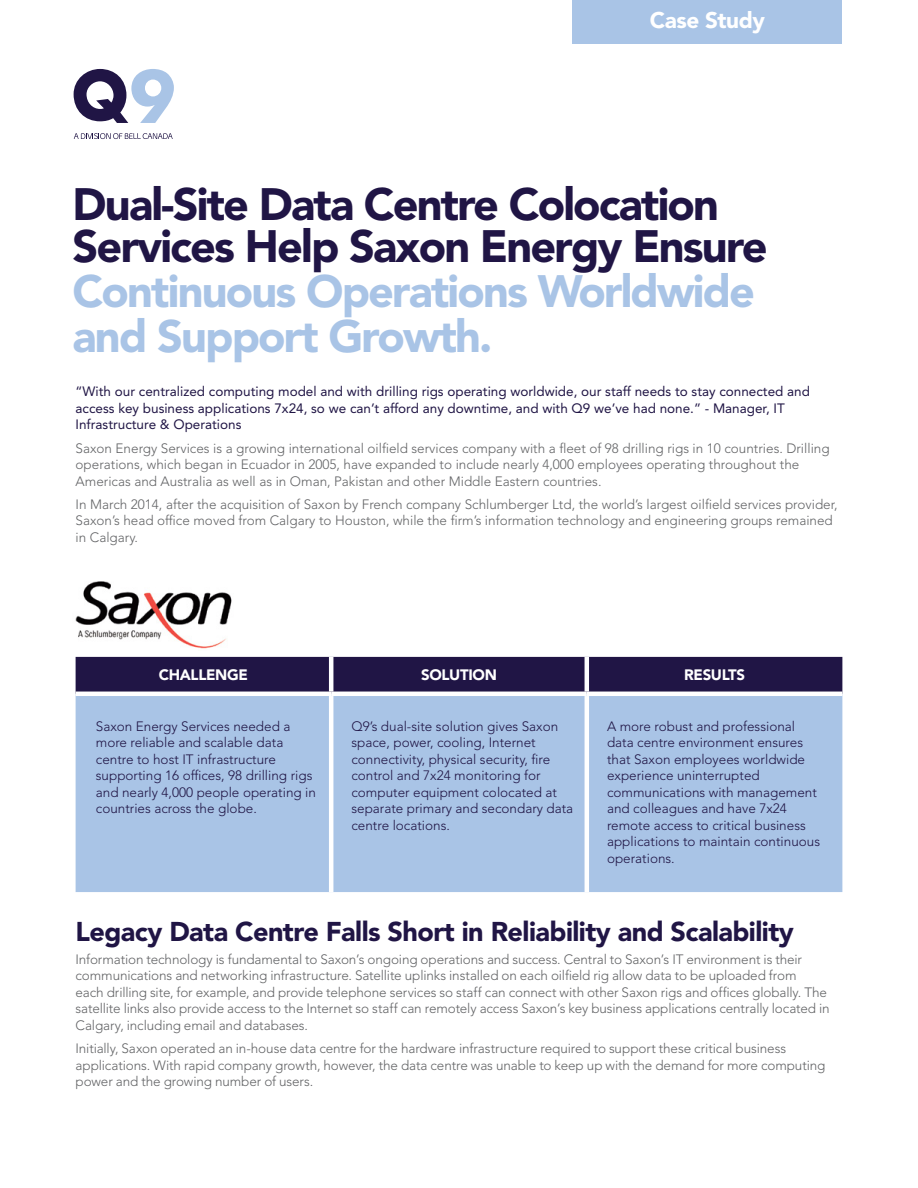
<style>
.page{position:relative;width:918px;height:1188px;background:#fff}
.page>*{position:absolute;margin:0;border:0;box-sizing:border-box;transform-origin:0 0}
.t1{font:900 45px/42px "Avenir LT Std";letter-spacing:-.04em;color:#201545}
.t2{font:900 45px/45px "Avenir LT Std";letter-spacing:-.04em;color:#a9c4e6}
.t3{font:900 27px "Avenir LT Std";letter-spacing:-.02em;color:#201545}
.t4{font:900 22.5px "Avenir LT Std";letter-spacing:-.02em;color:#fff}
.t5{font:900 15px "Avenir LT Std";letter-spacing:-.02em;color:#fff}
.t6{font:300 13.5px/16.5px "Avenir LT Std";color:#636466}
.t7{font:300 13.5px/16.5px "Avenir LT Std";color:#201545}
.t8{font:13.5px/16.5px "Avenir LT Std";color:#201545}
</style>
<div class="page">
<div style="left:572px;top:0;width:270px;height:43px;background:#a9c4e6"></div>
<div style="left:76px;top:657px;width:766px;height:35px;background:#201545"></div>
<div style="left:76px;top:696px;width:766px;height:196px;background:#a9c4e6"></div>
<hr style="left:329px;top:657px;width:4px;height:35px;background:#fff">
<hr style="left:585px;top:657px;width:4px;height:35px;background:#fff">
<hr style="left:329px;top:696px;width:4px;height:196px;background:#fff">
<hr style="left:585px;top:696px;width:4px;height:196px;background:#fff">
<svg style="left:74px;top:69px;width:100px;height:54px"></svg>
<svg style="left:74px;top:133px;width:99px;height:6px"></svg>
<img style="left:75px;top:581px;width:157px;height:68px">
<h3 class="t4" style="left:650px;top:7px;width:117px">Case Study</h3>
<h1 class="t1" style="left:73px;top:184px;width:696px">Dual-Site Data Centre Colocation<br>Services Help Saxon Energy Ensure</h1>
<h1 class="t2" style="left:73px;top:269px;width:684px">Continuous Operations Worldwide and Support Growth.</h1>
<p class="t8" style="left:76px;top:384px;width:736px">“With our centralized computing model and with drilling rigs operating worldwide, our staff needs to stay connected and access key business applications 7x24, so we can’t afford any downtime, and with Q9 we’ve had none.” - Manager, IT<br>Infrastructure &amp; Operations</p>
<p class="t6" style="left:76px;top:440px;width:756px">Saxon Energy Services is a growing international oilfield services company with a fleet of 98 drilling rigs in 10 countries. Drilling operations, which began in Ecuador in 2005, have expanded to include nearly 4,000 employees operating throughout the<br>Americas and Australia as well as in Oman, Pakistan and other Middle Eastern countries.</p>
<p class="t6" style="left:76px;top:496px;width:763px">In March 2014, after the acquisition of Saxon by French company Schlumberger Ltd, the world’s largest oilfield services provider,<br>Saxon’s head office moved from Calgary to Houston, while the firm’s information technology and engineering groups remained in Calgary.</p>
<p class="t5" style="left:159px;top:665px;width:91px">CHALLENGE</p>
<p class="t5" style="left:421px;top:665px;width:77px">SOLUTION</p>
<p class="t5" style="left:684px;top:665px;width:62px">RESULTS</p>
<p class="t7" style="left:96px;top:718px;width:222px">Saxon Energy Services needed a more reliable and scalable data centre to host IT infrastructure supporting 16 offices, 98 drilling rigs and nearly 4,000 people operating in countries across the globe.</p>
<p class="t7" style="left:351px;top:718px;width:223px">Q9’s dual-site solution gives Saxon space, power, cooling, Internet connectivity, physical security, fire control and 7x24 monitoring for computer equipment colocated at separate primary and secondary data centre locations.</p>
<p class="t7" style="left:607px;top:718px;width:215px">A more robust and professional data centre environment ensures that Saxon employees worldwide experience uninterrupted communications with management and colleagues and have 7x24 remote access to critical business applications to maintain continuous operations.</p>
<h2 class="t3" style="left:76px;top:915px;width:720px">Legacy Data Centre Falls Short in Reliability and Scalability</h2>
<p class="t6" style="left:76px;top:951px;width:756px">Information technology is fundamental to Saxon’s ongoing operations and success. Central to Saxon’s IT environment is their communications and networking infrastructure. Satellite uplinks installed on each oilfield rig allow data to be uploaded from<br>each drilling site, for example, and provide telephone services so staff can connect with other Saxon rigs and offices globally. The satellite links also provide access to the Internet so staff can remotely access Saxon’s key business applications centrally located in Calgary, including email and databases.</p>
<p class="t6" style="left:76px;top:1040px;width:751px">Initially, Saxon operated an in-house data centre for the hardware infrastructure required to support these critical business applications. With rapid company growth, however, the data centre was unable to keep up with the demand for more computing power and the growing number of users.</p>
</div>
